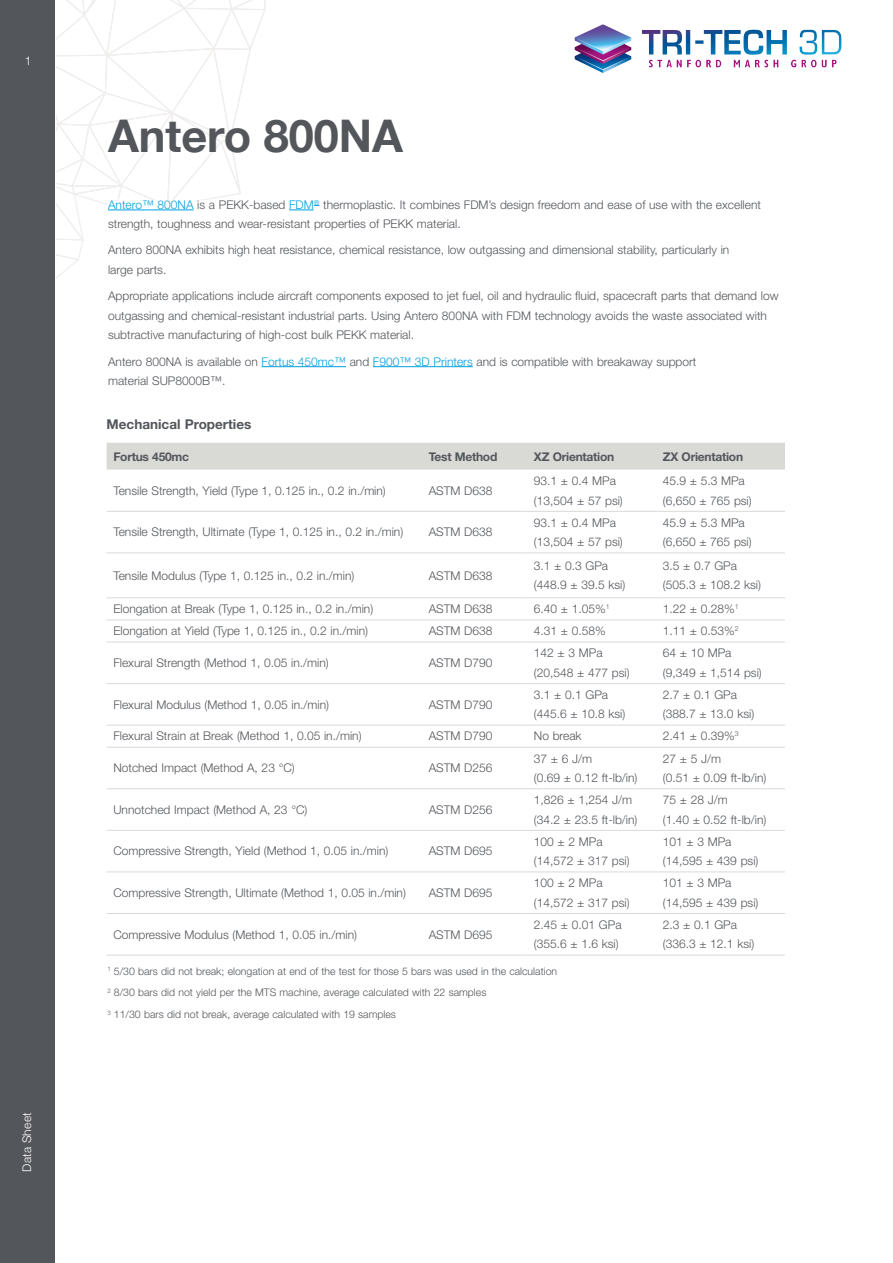
<style>
.page{position:relative;width:893px;height:1263px;background:#fff}
.page>*{position:absolute;margin:0;border:0;box-sizing:border-box;transform-origin:0 0}
.t1{font:700 45px "Helvetica Neue";color:#53565a}
.t2{font:700 13.5px "Helvetica Neue LT Std";color:#53565a}
.t3{font:300 12px/19.5px "Helvetica Neue LT Std";color:#53565a}
.t4{font:700 12px "Helvetica Neue LT Std";letter-spacing:-.02em;color:#53565a}
.t5{font:300 12px "Helvetica Neue LT Std";letter-spacing:.015em;color:#fff}
.t6{font:300 10.5px/21.8px "Helvetica Neue LT Std";color:#53565a}
.s1{color:#00a0df}
</style>
<div class="page">
<div style="left:0;top:0;width:55px;height:1263px;background:#53565a"></div>
<svg style="left:56px;top:0;width:210px;height:279px"></svg>
<div style="left:108px;top:200px;width:677px;height:185px;background:#fff"></div>
<hr style="left:108px;top:210px;width:86px;height:1px;background:#00a0df">
<svg style="left:289px;top:205px;width:30px;height:6px"></svg>
<hr style="left:262px;top:366px;width:84px;height:1px;background:#00a0df">
<hr style="left:373px;top:366px;width:100px;height:1px;background:#00a0df">
<div style="left:107px;top:443px;width:678px;height:27px;background:#d9d9d6"></div>
<svg style="left:107px;top:553px;width:678px;height:402px"></svg>
<hr style="left:107px;top:511px;width:315px;height:1px;background:#d9d9d6">
<hr style="left:422px;top:511px;width:105px;height:1px;background:#d9d9d6">
<hr style="left:527px;top:511px;width:129px;height:1px;background:#d9d9d6">
<hr style="left:656px;top:511px;width:129px;height:1px;background:#d9d9d6">
<hr style="left:107px;top:552px;width:315px;height:1px;background:#d9d9d6">
<hr style="left:422px;top:552px;width:105px;height:1px;background:#d9d9d6">
<hr style="left:527px;top:552px;width:129px;height:1px;background:#d9d9d6">
<hr style="left:656px;top:552px;width:129px;height:1px;background:#d9d9d6">
<hr style="left:107px;top:597px;width:315px;height:1px;background:#d9d9d6">
<hr style="left:422px;top:597px;width:105px;height:1px;background:#d9d9d6">
<hr style="left:527px;top:597px;width:129px;height:1px;background:#d9d9d6">
<hr style="left:656px;top:597px;width:129px;height:1px;background:#d9d9d6">
<hr style="left:107px;top:619px;width:315px;height:1px;background:#d9d9d6">
<hr style="left:422px;top:619px;width:105px;height:1px;background:#d9d9d6">
<hr style="left:527px;top:619px;width:129px;height:1px;background:#d9d9d6">
<hr style="left:656px;top:619px;width:129px;height:1px;background:#d9d9d6">
<hr style="left:107px;top:642px;width:315px;height:1px;background:#d9d9d6">
<hr style="left:422px;top:642px;width:105px;height:1px;background:#d9d9d6">
<hr style="left:527px;top:642px;width:129px;height:1px;background:#d9d9d6">
<hr style="left:656px;top:642px;width:129px;height:1px;background:#d9d9d6">
<hr style="left:107px;top:683px;width:315px;height:1px;background:#d9d9d6">
<hr style="left:422px;top:683px;width:105px;height:1px;background:#d9d9d6">
<hr style="left:527px;top:683px;width:129px;height:1px;background:#d9d9d6">
<hr style="left:656px;top:683px;width:129px;height:1px;background:#d9d9d6">
<hr style="left:107px;top:725px;width:315px;height:1px;background:#d9d9d6">
<hr style="left:422px;top:725px;width:105px;height:1px;background:#d9d9d6">
<hr style="left:527px;top:725px;width:129px;height:1px;background:#d9d9d6">
<hr style="left:656px;top:725px;width:129px;height:1px;background:#d9d9d6">
<hr style="left:107px;top:747px;width:315px;height:1px;background:#d9d9d6">
<hr style="left:422px;top:747px;width:105px;height:1px;background:#d9d9d6">
<hr style="left:527px;top:747px;width:129px;height:1px;background:#d9d9d6">
<hr style="left:656px;top:747px;width:129px;height:1px;background:#d9d9d6">
<hr style="left:107px;top:788px;width:315px;height:1px;background:#d9d9d6">
<hr style="left:422px;top:788px;width:105px;height:1px;background:#d9d9d6">
<hr style="left:527px;top:788px;width:129px;height:1px;background:#d9d9d6">
<hr style="left:656px;top:788px;width:129px;height:1px;background:#d9d9d6">
<hr style="left:107px;top:830px;width:315px;height:1px;background:#d9d9d6">
<hr style="left:422px;top:830px;width:105px;height:1px;background:#d9d9d6">
<hr style="left:527px;top:830px;width:129px;height:1px;background:#d9d9d6">
<hr style="left:656px;top:830px;width:129px;height:1px;background:#d9d9d6">
<hr style="left:107px;top:871px;width:315px;height:1px;background:#d9d9d6">
<hr style="left:422px;top:871px;width:105px;height:1px;background:#d9d9d6">
<hr style="left:527px;top:871px;width:129px;height:1px;background:#d9d9d6">
<hr style="left:656px;top:871px;width:129px;height:1px;background:#d9d9d6">
<hr style="left:107px;top:913px;width:315px;height:1px;background:#d9d9d6">
<hr style="left:422px;top:913px;width:105px;height:1px;background:#d9d9d6">
<hr style="left:527px;top:913px;width:129px;height:1px;background:#d9d9d6">
<hr style="left:656px;top:913px;width:129px;height:1px;background:#d9d9d6">
<hr style="left:107px;top:955px;width:315px;height:1px;background:#d9d9d6">
<hr style="left:422px;top:955px;width:105px;height:1px;background:#d9d9d6">
<hr style="left:527px;top:955px;width:129px;height:1px;background:#d9d9d6">
<hr style="left:656px;top:955px;width:129px;height:1px;background:#d9d9d6">
<img style="left:574px;top:24px;width:268px;height:49px">
<p class="t5" style="left:25px;top:53px;width:8px">1</p>
<p class="t5" style="left:20px;top:1171px;width:61px;rotate:-90deg">Data Sheet</p>
<h1 class="t1" style="left:108px;top:101px;width:297px">Antero 800NA</h1>
<p class="t3" style="left:108px;top:194px;width:654px"><span class="s1">Antero™ 800NA</span> is a PEKK-based <span class="s1">FDM</span><sup>®</sup> thermoplastic. It combines FDM’s design freedom and ease of use with the excellent strength, toughness and wear-resistant properties of PEKK material.</p>
<p class="t3" style="left:108px;top:240px;width:623px">Antero 800NA exhibits high heat resistance, chemical resistance, low outgassing and dimensional stability, particularly in large parts.</p>
<p class="t3" style="left:108px;top:286px;width:672px">Appropriate applications include aircraft components exposed to jet fuel, oil and hydraulic fluid, spacecraft parts that demand low outgassing and chemical-resistant industrial parts. Using Antero 800NA with FDM technology avoids the waste associated with subtractive manufacturing of high-cost bulk PEKK material.</p>
<p class="t3" style="left:108px;top:351px;width:590px">Antero 800NA is available on <span class="s1">Fortus 450mc™</span> and <span class="s1">F900™ 3D Printers</span> and is compatible with breakaway support material SUP8000B™.</p>
<p class="t2" style="left:107px;top:415px;width:146px">Mechanical Properties</p>
<p class="t4" style="left:113px;top:449px;width:77px">Fortus 450mc</p>
<p class="t4" style="left:429px;top:449px;width:70px">Test Method</p>
<p class="t4" style="left:534px;top:449px;width:82px">XZ Orientation</p>
<p class="t4" style="left:663px;top:449px;width:82px">ZX Orientation</p>
<p class="t3" style="left:113px;top:480px;width:274px">Tensile Strength, Yield (Type 1, 0.125 in., 0.2 in./min)</p>
<p class="t3" style="left:429px;top:480px;width:65px">ASTM D638</p>
<p class="t3" style="left:534px;top:471px;width:90px">93.1 ± 0.4 MPa (13,504 ± 57 psi)</p>
<p class="t3" style="left:663px;top:471px;width:90px">45.9 ± 5.3 MPa (6,650 ± 765 psi)</p>
<p class="t3" style="left:113px;top:522px;width:291px">Tensile Strength, Ultimate (Type 1, 0.125 in., 0.2 in./min)</p>
<p class="t3" style="left:429px;top:522px;width:65px">ASTM D638</p>
<p class="t3" style="left:534px;top:512px;width:90px">93.1 ± 0.4 MPa (13,504 ± 57 psi)</p>
<p class="t3" style="left:663px;top:512px;width:90px">45.9 ± 5.3 MPa (6,650 ± 765 psi)</p>
<p class="t3" style="left:113px;top:565px;width:243px">Tensile Modulus (Type 1, 0.125 in., 0.2 in./min)</p>
<p class="t3" style="left:429px;top:565px;width:65px">ASTM D638</p>
<p class="t3" style="left:534px;top:556px;width:93px">3.1 ± 0.3 GPa (448.9 ± 39.5 ksi)</p>
<p class="t3" style="left:663px;top:556px;width:100px">3.5 ± 0.7 GPa (505.3 ± 108.2 ksi)</p>
<p class="t3" style="left:113px;top:599px;width:261px">Elongation at Break (Type 1, 0.125 in., 0.2 in./min)</p>
<p class="t3" style="left:429px;top:599px;width:65px">ASTM D638</p>
<p class="t3" style="left:534px;top:599px;width:77px">6.40 ± 1.05%<sup>1</sup></p>
<p class="t3" style="left:663px;top:599px;width:77px">1.22 ± 0.28%<sup>1</sup></p>
<p class="t3" style="left:113px;top:621px;width:256px">Elongation at Yield (Type 1, 0.125 in., 0.2 in./min)</p>
<p class="t3" style="left:429px;top:621px;width:65px">ASTM D638</p>
<p class="t3" style="left:534px;top:621px;width:73px">4.31 ± 0.58%</p>
<p class="t3" style="left:663px;top:621px;width:77px">1.11 ± 0.53%<sup>2</sup></p>
<p class="t3" style="left:113px;top:653px;width:217px">Flexural Strength (Method 1, 0.05 in./min)</p>
<p class="t3" style="left:429px;top:653px;width:65px">ASTM D790</p>
<p class="t3" style="left:534px;top:643px;width:97px">142 ± 3 MPa (20,548 ± 477 psi)</p>
<p class="t3" style="left:663px;top:643px;width:100px">64 ± 10 MPa (9,349 ± 1,514 psi)</p>
<p class="t3" style="left:113px;top:694px;width:217px">Flexural Modulus (Method 1, 0.05 in./min)</p>
<p class="t3" style="left:429px;top:694px;width:65px">ASTM D790</p>
<p class="t3" style="left:534px;top:685px;width:93px">3.1 ± 0.1 GPa (445.6 ± 10.8 ksi)</p>
<p class="t3" style="left:663px;top:685px;width:93px">2.7 ± 0.1 GPa (388.7 ± 13.0 ksi)</p>
<p class="t3" style="left:113px;top:726px;width:250px">Flexural Strain at Break (Method 1, 0.05 in./min)</p>
<p class="t3" style="left:429px;top:726px;width:65px">ASTM D790</p>
<p class="t3" style="left:534px;top:726px;width:49px">No break</p>
<p class="t3" style="left:663px;top:726px;width:77px">2.41 ± 0.39%<sup>3</sup></p>
<p class="t3" style="left:113px;top:758px;width:183px">Notched Impact (Method A, 23 °C)</p>
<p class="t3" style="left:429px;top:758px;width:65px">ASTM D256</p>
<p class="t3" style="left:534px;top:748px;width:105px">37 ± 6 J/m<br>(0.69 ± 0.12 ft-lb/in)</p>
<p class="t3" style="left:663px;top:748px;width:105px">27 ± 5 J/m<br>(0.51 ± 0.09 ft-lb/in)</p>
<p class="t3" style="left:113px;top:799px;width:196px">Unnotched Impact (Method A, 23 °C)</p>
<p class="t3" style="left:429px;top:799px;width:65px">ASTM D256</p>
<p class="t3" style="left:534px;top:790px;width:105px">1,826 ± 1,254 J/m (34.2 ± 23.5 ft-lb/in)</p>
<p class="t3" style="left:663px;top:790px;width:105px">75 ± 28 J/m<br>(1.40 ± 0.52 ft-lb/in)</p>
<p class="t3" style="left:113px;top:841px;width:277px">Compressive Strength, Yield (Method 1, 0.05 in./min)</p>
<p class="t3" style="left:429px;top:841px;width:65px">ASTM D695</p>
<p class="t3" style="left:534px;top:831px;width:97px">100 ± 2 MPa (14,572 ± 317 psi)</p>
<p class="t3" style="left:663px;top:831px;width:97px">101 ± 3 MPa (14,595 ± 439 psi)</p>
<p class="t3" style="left:113px;top:883px;width:294px">Compressive Strength, Ultimate (Method 1, 0.05 in./min)</p>
<p class="t3" style="left:429px;top:883px;width:65px">ASTM D695</p>
<p class="t3" style="left:534px;top:873px;width:97px">100 ± 2 MPa (14,572 ± 317 psi)</p>
<p class="t3" style="left:663px;top:873px;width:97px">101 ± 3 MPa (14,595 ± 439 psi)</p>
<p class="t3" style="left:113px;top:924px;width:245px">Compressive Modulus (Method 1, 0.05 in./min)</p>
<p class="t3" style="left:429px;top:924px;width:65px">ASTM D695</p>
<p class="t3" style="left:534px;top:914px;width:89px">2.45 ± 0.01 GPa (355.6 ± 1.6 ksi)</p>
<p class="t3" style="left:663px;top:914px;width:93px">2.3 ± 0.1 GPa (336.3 ± 12.1 ksi)</p>
<p class="t6" style="left:107px;top:960px;width:451px"><sup>1</sup> 5/30 bars did not break; elongation at end of the test for those 5 bars was used in the calculation<br><sup>2</sup> 8/30 bars did not yield per the MTS machine, average calculated with 22 samples<br><sup>3</sup> 11/30 bars did not break, average calculated with 19 samples</p>
</div>
